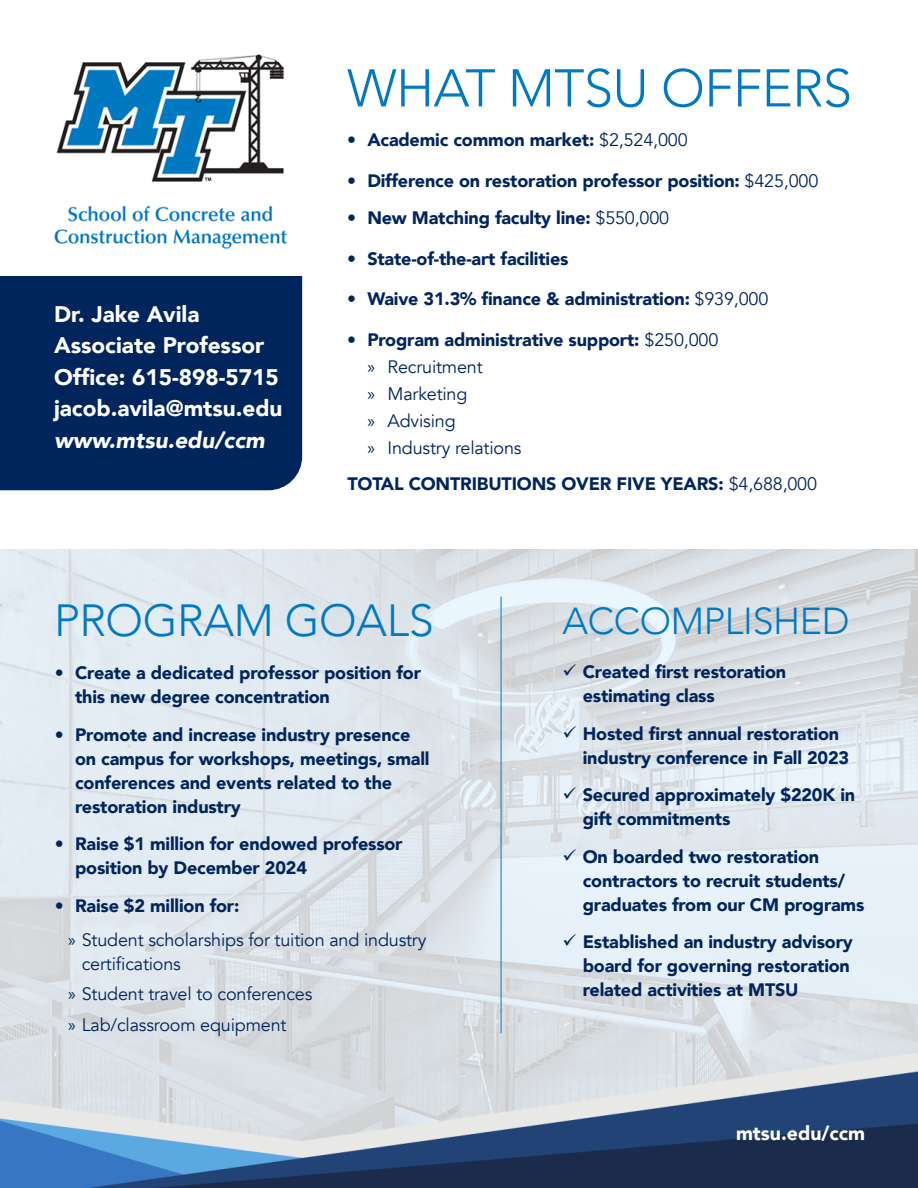
<style>
.page{position:relative;width:918px;height:1188px;background:#fff}
.page>*{position:absolute;margin:0;border:0;box-sizing:border-box;transform-origin:0 0}
.t1{font:300 52.5px "Avenir";letter-spacing:-.01em;color:#0079c2}
.t2{font:300 45px "Avenir";letter-spacing:-.01em;color:#0079c2}
.t3{font:300 37.5px "Avenir";letter-spacing:-.01em;color:#0079c2}
.t4{font:900 22.5px/31.5px "Avenir";color:#fff}
.t5{font:italic 900 22.5px "Avenir";color:#fff}
.t6{font:900 19.5px "Avenir";color:#fff}
.t7{font:900 18px/24px "Avenir";letter-spacing:-.01em;color:#00255d}
.t8{font:18px/24px "Avenir";letter-spacing:-.01em;color:#00255d}
.s1{font-weight:400}
.s2{font-family:"Myriad Pro"}
</style>
<div class="page">
<img style="left:0;top:550px;width:918px;height:485px">
<div style="left:0;top:276px;width:302px;height:214px;background:#00255d"></div>
<img style="left:54px;top:54px;width:234px;height:196px">
<hr style="left:501px;top:597px;width:1px;height:436px;background:#0079c2">
<img style="left:0;top:1035px;width:918px;height:153px">
<svg style="left:564px;top:664px;width:12px;height:12px"></svg>
<svg style="left:564px;top:726px;width:12px;height:12px"></svg>
<svg style="left:564px;top:787px;width:12px;height:12px"></svg>
<svg style="left:564px;top:849px;width:12px;height:12px"></svg>
<svg style="left:564px;top:934px;width:12px;height:12px"></svg>
<p class="t4" style="left:54px;top:298px;width:212px">Dr. Jake Avila<br>Associate Professor</p>
<p class="t4" style="left:54px;top:361px;width:226px">Office: 615-898-5715</p>
<p class="t4" style="left:54px;top:392px;width:230px">jacob.avila@mtsu.edu</p>
<p class="t5" style="left:54px;top:421px;width:212px">www.mtsu.edu/ccm</p>
<p class="t1" style="left:347px;top:57px;width:506px">WHAT MTSU OFFERS</p>
<p class="t7" style="left:347px;top:127px;width:342px">• Academic common market: <span class="s1">$2,524,000</span></p>
<p class="t7" style="left:347px;top:168px;width:473px">• Difference on restoration professor position: <span class="s1">$425,000</span></p>
<p class="t7" style="left:347px;top:205px;width:324px">• New Matching faculty line: <span class="s1">$550,000</span></p>
<p class="t7" style="left:347px;top:246px;width:223px">• State-of-the-art facilities</p>
<p class="t7" style="left:347px;top:286px;width:423px">• Waive 31.3% finance &amp; administration: <span class="s1">$939,000</span></p>
<p class="t7" style="left:347px;top:327px;width:373px">• Program administrative support: <span class="s1">$250,000</span></p>
<p class="t8" style="left:367px;top:355px;width:117px"><span class="s2">»</span> Recruitment</p>
<p class="t8" style="left:367px;top:382px;width:102px"><span class="s2">»</span> Marketing</p>
<p class="t8" style="left:367px;top:409px;width:90px"><span class="s2">»</span> Advising</p>
<p class="t8" style="left:367px;top:436px;width:156px"><span class="s2">»</span> Industry relations</p>
<p class="t7" style="left:347px;top:472px;width:471px">TOTAL CONTRIBUTIONS OVER FIVE YEARS: <span class="s1">$4,688,000</span></p>
<p class="t2" style="left:54px;top:594px;width:381px">PROGRAM GOALS</p>
<p class="t7" style="left:75px;top:661px;width:348px;text-indent:-20px">• Create a dedicated professor position for this new degree concentration</p>
<p class="t7" style="left:75px;top:722px;width:356px;text-indent:-20px">• Promote and increase industry presence on campus for workshops, meetings, small conferences and events related to the restoration industry</p>
<p class="t7" style="left:75px;top:832px;width:329px;text-indent:-20px">• Raise $1 million for endowed professor position by December 2024</p>
<p class="t7" style="left:55px;top:893px;width:186px">• Raise $2 million for:</p>
<p class="t8" style="left:82px;top:928px;width:346px;text-indent:-14px"><span class="s2">»</span> Student scholarships for tuition and industry certifications</p>
<p class="t8" style="left:68px;top:982px;width:246px"><span class="s2">»</span> Student travel to conferences</p>
<p class="t8" style="left:68px;top:1013px;width:220px"><span class="s2">»</span> Lab/classroom equipment</p>
<p class="t3" style="left:563px;top:599px;width:288px">ACCOMPLISHED</p>
<p class="t7" style="left:583px;top:660px;width:205px">Created first restoration estimating class</p>
<p class="t7" style="left:583px;top:721px;width:268px">Hosted first annual restoration industry conference in Fall 2023</p>
<p class="t7" style="left:583px;top:783px;width:274px">Secured approximately $220K in gift commitments</p>
<p class="t7" style="left:583px;top:844px;width:283px">On boarded two restoration contractors to recruit students/ graduates from our CM programs</p>
<p class="t7" style="left:583px;top:930px;width:272px">Established an industry advisory board for governing restoration related activities at MTSU</p>
<p class="t6" style="left:736px;top:1116px;width:131px">mtsu.edu/ccm</p>
</div>
